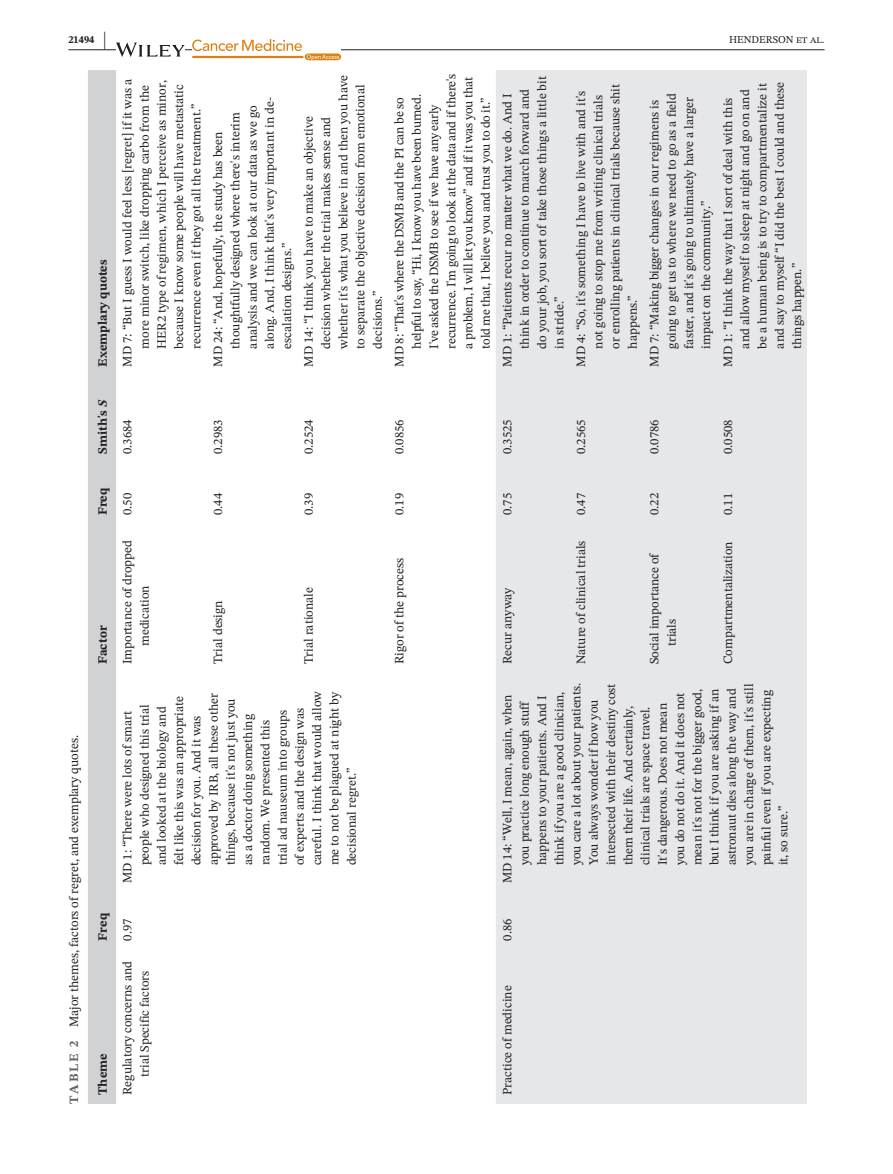
<style>
.page{position:relative;width:893px;height:1174px;background:#fff}
.page>*{position:absolute;margin:0;border:0;box-sizing:border-box;transform-origin:0 0}
.t1{font:12.75px/17.2px "STIX Two Text";color:#231f20}
.t2{font:12.75px/17.2px "STIX Two Text";letter-spacing:-.02em;color:#231f20}
.t3{font:700 12.75px "STIX Two Text";color:#231f20}
.t4{font:10.5px "STIX Two Text";color:#231f20}
.t5{font:700 10.5px "STIX Two Text";color:#231f20}
.s1{font-size:21px}
.s2{font-weight:700;color:#636366}
.s3{font-style:italic}
</style>
<div class="page">
<hr style="left:68px;top:49px;width:756px;height:1px;background:#231f20">
<svg style="left:116px;top:43px;width:69px;height:14px"></svg>
<svg style="left:192px;top:39px;width:149px;height:21px"></svg>
<div style="left:88px;top:70px;width:28px;height:1034px;background:#d1d2d4"></div>
<div style="left:496px;top:70px;width:311px;height:1034px;background:#e6e7e9"></div>
<p class="t5" style="left:68px;top:32px;width:39px">21494 <span class="s1">|</span></p>
<p class="t4" style="left:729px;top:32px;width:97px">HENDERSON et al.</p>
<p class="t1" style="left:65px;top:1104px;width:370px;rotate:-90deg"><span class="s2">TABLE 2</span> Major themes, factors of regret, and exemplary quotes.</p>
<p class="t3" style="left:94px;top:366px;width:109px;rotate:-90deg">Exemplary quotes</p>
<p class="t1" style="left:119px;top:348px;width:271px;text-indent:-18px;rotate:-90deg">MD 7: “But I guess I would feel less [regret] if it was a more minor switch, like dropping carbo from the HER2 type of regimen, which I perceive as minor, because I know some people will have metastatic recurrence even if they got all the treatment.”</p>
<p class="t1" style="left:209px;top:348px;width:253px;text-indent:-18px;rotate:-90deg">MD 24: “And, hopefully, the study has been thoughtfully designed where there's interim analysis and we can look at our data as we go along. And, I think that's very important in de&shy;escalation designs.”</p>
<p class="t1" style="left:300px;top:348px;width:275px;text-indent:-18px;rotate:-90deg">MD 14: “I think you have to make an objective decision whether the trial makes sense and whether it's what you believe in and then you have to separate the objective decision from emotional decisions.”</p>
<p class="t2" style="left:391px;top:348px;width:276px;text-indent:-18px;rotate:-90deg">MD 8: “That's where the DSMB and the PI can be so helpful to say, “Hi, I know you have been burned.<br>I've asked the DSMB to see if we have any early recurrence. I'm going to look at the data and if there's a problem, I will let you know” and if it was you that told me that, I believe you and trust you to do it.”</p>
<p class="t1" style="left:499px;top:348px;width:274px;text-indent:-18px;rotate:-90deg">MD 1: “Patients recur no matter what we do. And I think in order to continue to march forward and do your job, you sort of take those things a little bit in stride.”</p>
<p class="t1" style="left:572px;top:348px;width:266px;text-indent:-18px;rotate:-90deg">MD 4: “So, it's something I have to live with and it's not going to stop me from writing clinical trials or enrolling patients in clinical trials because shit happens.”</p>
<p class="t1" style="left:646px;top:348px;width:256px;text-indent:-18px;rotate:-90deg">MD 7: “Making bigger changes in our regimens is going to get us to where we need to go as a field faster, and it's going to ultimately have a larger impact on the community.”</p>
<p class="t1" style="left:719px;top:348px;width:268px;text-indent:-18px;rotate:-90deg">MD 1: “I think the way that I sort of deal with this and allow myself to sleep at night and go on and be a human being is to try to compartmentalize it and say to myself “I did the best I could and these things happen.”</p>
<p class="t3" style="left:94px;top:454px;width:56px;rotate:-90deg">Smith's <span class="s3">S</span></p>
<p class="t1" style="left:119px;top:454px;width:36px;rotate:-90deg">0.3684</p>
<p class="t1" style="left:209px;top:454px;width:36px;rotate:-90deg">0.2983</p>
<p class="t1" style="left:300px;top:454px;width:36px;rotate:-90deg">0.2524</p>
<p class="t1" style="left:391px;top:454px;width:36px;rotate:-90deg">0.0856</p>
<p class="t1" style="left:499px;top:454px;width:36px;rotate:-90deg">0.3525</p>
<p class="t1" style="left:572px;top:454px;width:36px;rotate:-90deg">0.2565</p>
<p class="t1" style="left:646px;top:454px;width:36px;rotate:-90deg">0.0786</p>
<p class="t1" style="left:719px;top:454px;width:36px;rotate:-90deg">0.0508</p>
<p class="t3" style="left:94px;top:515px;width:29px;rotate:-90deg">Freq</p>
<p class="t3" style="left:94px;top:664px;width:40px;rotate:-90deg">Factor</p>
<p class="t3" style="left:94px;top:940px;width:29px;rotate:-90deg">Freq</p>
<p class="t3" style="left:94px;top:1095px;width:43px;rotate:-90deg">Theme</p>
<p class="t1" style="left:119px;top:515px;width:24px;rotate:-90deg">0.50</p>
<p class="t1" style="left:119px;top:646px;width:107px;text-indent:-18px;rotate:-90deg">Importance of dropped medication</p>
<p class="t1" style="left:209px;top:515px;width:24px;rotate:-90deg">0.44</p>
<p class="t1" style="left:209px;top:664px;width:65px;rotate:-90deg">Trial design</p>
<p class="t1" style="left:300px;top:515px;width:24px;rotate:-90deg">0.39</p>
<p class="t1" style="left:300px;top:664px;width:79px;rotate:-90deg">Trial rationale</p>
<p class="t1" style="left:119px;top:865px;width:176px;text-indent:-18px;rotate:-90deg">MD 1: “There were lots of smart people who designed this trial and looked at the biology and felt like this was an appropriate decision for you. And it was approved by IRB, all these other things, because it's not just you as a doctor doing something random. We presented this<br>trial ad nauseum into groups<br>of experts and the design was careful. I think that would allow me to not be plagued at night by decisional regret.”</p>
<p class="t1" style="left:119px;top:940px;width:24px;rotate:-90deg">0.97</p>
<p class="t1" style="left:119px;top:1077px;width:117px;text-indent:-18px;rotate:-90deg">Regulatory concerns and trial Specific factors</p>
<p class="t1" style="left:391px;top:515px;width:24px;rotate:-90deg">0.19</p>
<p class="t1" style="left:391px;top:664px;width:108px;rotate:-90deg">Rigor of the process</p>
<p class="t1" style="left:499px;top:515px;width:24px;rotate:-90deg">0.75</p>
<p class="t1" style="left:499px;top:664px;width:78px;rotate:-90deg">Recur anyway</p>
<p class="t1" style="left:572px;top:515px;width:24px;rotate:-90deg">0.47</p>
<p class="t1" style="left:572px;top:664px;width:125px;rotate:-90deg">Nature of clinical trials</p>
<p class="t1" style="left:646px;top:515px;width:24px;rotate:-90deg">0.22</p>
<p class="t1" style="left:646px;top:646px;width:95px;text-indent:-18px;rotate:-90deg">Social importance of trials</p>
<p class="t1" style="left:719px;top:515px;width:24px;rotate:-90deg">0.11</p>
<p class="t1" style="left:719px;top:664px;width:124px;rotate:-90deg">Compartmentalization</p>
<p class="t1" style="left:499px;top:865px;width:184px;text-indent:-18px;rotate:-90deg">MD 14: “Well, I mean, again, when you practice long enough stuff happens to your patients. And I think if you are a good clinician, you care a lot about your patients.<br>You always wonder if how you intersected with their destiny cost them their life. And certainly, clinical trials are space travel.<br>It's dangerous. Does not mean you do not do it. And it does not mean it's not for the bigger good, but I think if you are asking if an astronaut dies along the way and you are in charge of them, it's still painful even if you are expecting it, so sure.”</p>
<p class="t1" style="left:499px;top:940px;width:24px;rotate:-90deg">0.86</p>
<p class="t1" style="left:499px;top:1095px;width:111px;rotate:-90deg">Practice of medicine</p>
</div>
